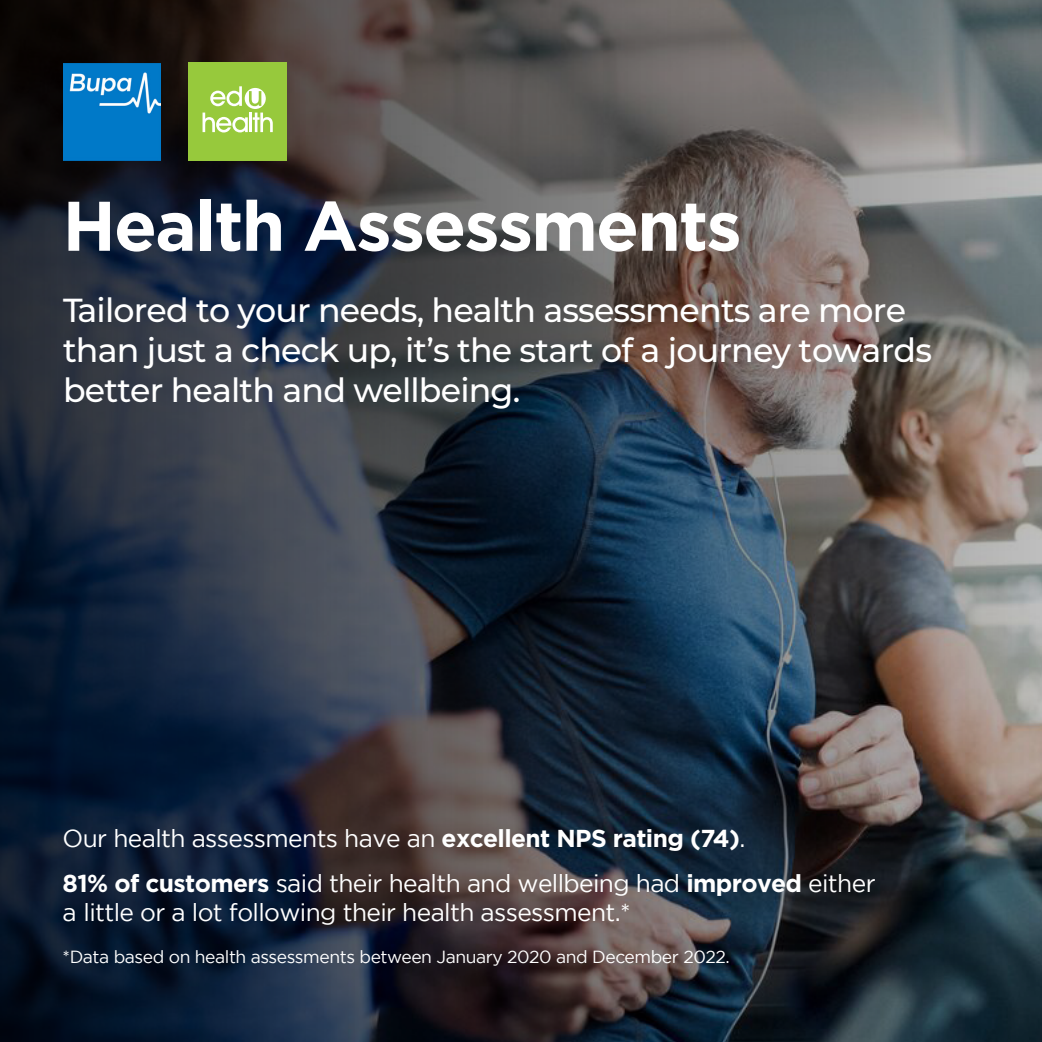
<style>
.page{position:relative;width:1042px;height:1042px;background:#fff}
.page>*{position:absolute;margin:0;border:0;box-sizing:border-box;transform-origin:0 0}
.t1{font:700 70px "Gotham";letter-spacing:-.025em;color:#fff}
.t2{font:500 33.25px/39.9px "Montserrat";letter-spacing:-.025em;color:#fff}
.t3{font:24.5px/44.8px "Gotham";letter-spacing:-.025em;color:#fff}
.t4{font:17.5px "Gotham";letter-spacing:-.025em;color:#fff}
.s1{font-weight:700}
</style>
<div class="page">
<img style="left:0;top:0;width:1041px;height:1041px">
<img style="left:63px;top:63px;width:98px;height:98px">
<div style="left:188px;top:63px;width:99px;height:98px;background:#97c93c"></div>
<svg style="left:245px;top:88px;width:21px;height:21px"></svg>
<svg style="left:210px;top:86px;width:32px;height:20px"></svg>
<svg style="left:249px;top:91px;width:12px;height:15px"></svg>
<svg style="left:202px;top:112px;width:71px;height:20px"></svg>
<h1 class="t1" style="left:63px;top:185px;width:680px">Health Assessments</h1>
<h2 class="t2" style="left:63px;top:289px;width:870px">Tailored to your needs, health assessments are more than just a check up, it’s the start of a journey towards better health and wellbeing.</h2>
<p class="t3" style="left:63px;top:815px;width:814px">Our health assessments have an <span class="s1">excellent NPS rating (74)</span>.<br><span class="s1">81% of customers</span> said their health and wellbeing had <span class="s1">improved</span> either</p>
<p class="t3" style="left:63px;top:889px;width:569px">a little or a lot following their health assessment.*</p>
<p class="t4" style="left:63px;top:947px;width:668px">*Data based on health assessments between January 2020 and December 2022.</p>
</div>
